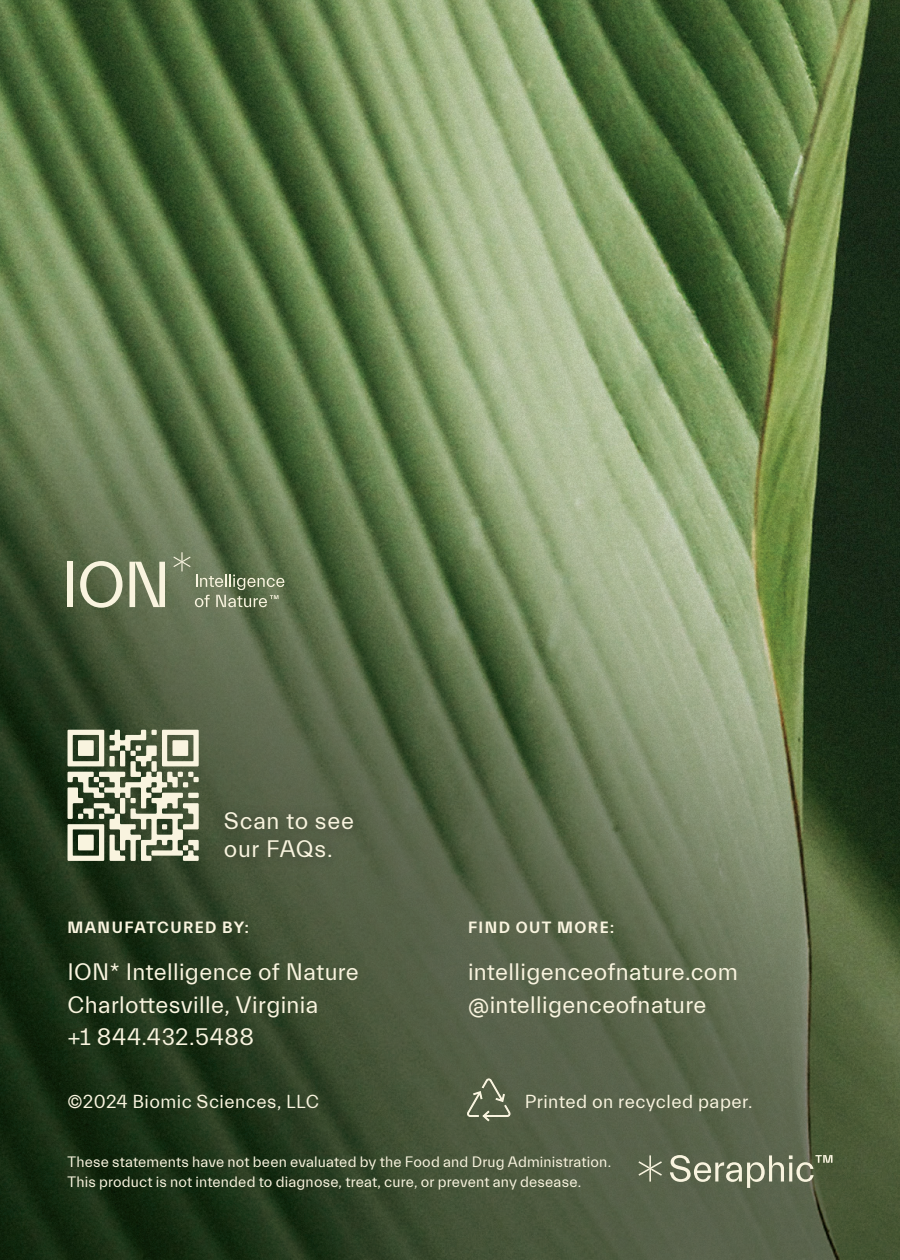
<style>
.page{position:relative;width:900px;height:1260px;background:#fff}
.page>*{position:absolute;margin:0;border:0;box-sizing:border-box;transform-origin:0 0}
.t1{font:23.75px/32.5px "Everett";letter-spacing:.015em;color:#f9f4df}
.t2{font:18.75px "Everett";letter-spacing:.025em;color:#f9f4df}
.t3{font:700 16.25px "Everett";letter-spacing:.09em;color:#f9f4df}
.t4{font:15px/20px "Everett";letter-spacing:.01em;color:#f9f4df}
</style>
<div class="page">
<img style="left:0;top:0;width:900px;height:1260px">
<svg style="left:173px;top:552px;width:112px;height:55px"></svg>
<div style="left:68px;top:562px;width:5px;height:45px;background:#f9f4df"></div>
<svg style="left:80px;top:561px;width:43px;height:47px"></svg>
<svg style="left:130px;top:562px;width:35px;height:45px"></svg>
<svg style="left:467px;top:1078px;width:44px;height:43px"></svg>
<svg style="left:638px;top:1155px;width:24px;height:27px"></svg>
<svg style="left:670px;top:1155px;width:163px;height:33px"></svg>
<div style="left:212px;top:800px;width:154px;height:70px;background:#231f20;opacity:.4"></div>
<svg style="left:67px;top:730px;width:132px;height:131px"></svg>
<h1 class="t1" style="left:224px;top:808px;width:132px;line-height:27.5px">Scan to see our FAQs.</h1>
<p class="t3" style="left:68px;top:918px;width:183px">MANUFATCURED BY:</p>
<h1 class="t1" style="left:68px;top:956px;width:293px">ION* Intelligence of Nature<br>Charlottesville, Virginia<br>+1 844.432.5488</h1>
<p class="t2" style="left:68px;top:1091px;width:253px">©2024 Biomic Sciences, LLC</p>
<p class="t3" style="left:468px;top:918px;width:148px">FIND OUT MORE:</p>
<h1 class="t1" style="left:468px;top:956px;width:271px">intelligenceofnature.com @intelligenceofnature</h1>
<p class="t2" style="left:525px;top:1091px;width:229px">Printed on recycled paper.</p>
<p class="t4" style="left:68px;top:1153px;width:545px">These statements have not been evaluated by the Food and Drug Administration.<br>This product is not intended to diagnose, treat, cure, or prevent any desease.</p>
</div>
